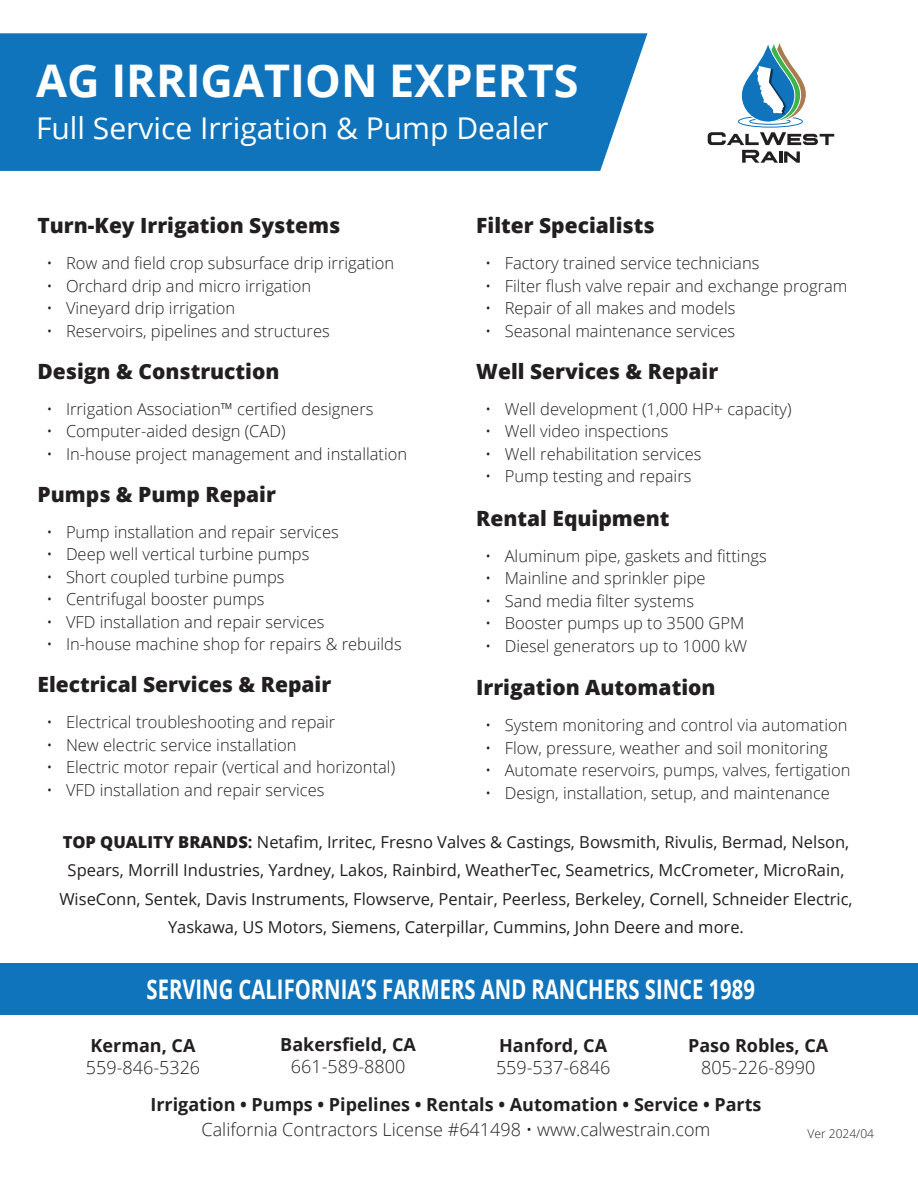
<style>
.page{position:relative;width:918px;height:1188px;background:#fff}
.page>*{position:absolute;margin:0;border:0;box-sizing:border-box;transform-origin:0 0}
.t1{font:700 45px "Open Sans";color:#fff}
.t2{font:30px "Open Sans";color:#fff}
.t3{font:700 27px "Open Sans";color:#fff;scale:.75 1}
.t4{font:800 21px "Open Sans";color:#231f20}
.t5{font:700 18px "Open Sans";color:#231f20}
.t6{font:300 18px "Open Sans";color:#231f20}
.t7{font:300 16.5px "Open Sans";color:#231f20}
.t8{font:16.5px/28.5px "Open Sans";color:#231f20;text-align:center}
.t9{font:300 12px "Open Sans";color:#231f20}
.s1{font-weight:800}
.s2{font-weight:700}
</style>
<div class="page">
<svg style="left:708px;top:132px;width:126px;height:31px"></svg>
<div style="left:749px;top:118px;width:41px;height:7px;border:1px solid #1074bc;border-radius:50%"></div>
<div style="left:738px;top:116px;width:65px;height:12px;border:1px solid #1074bc;border-radius:50%"></div>
<svg style="left:753px;top:41px;width:53px;height:80px"></svg>
<div style="left:752px;top:41px;width:55px;height:80px;border:1px solid #fff;border-radius:27px"></div>
<svg style="left:747px;top:42px;width:54px;height:79px"></svg>
<div style="left:747px;top:42px;width:54px;height:80px;border:1px solid #fff;border-radius:27px"></div>
<svg style="left:741px;top:43px;width:54px;height:79px"></svg>
<div style="left:741px;top:42px;width:54px;height:81px;border:1px solid #fff;border-radius:27px"></div>
<svg style="left:757px;top:66px;width:29px;height:48px"></svg>
<div style="left:0;top:33px;width:648px;height:138px;background:#1074bc"></div>
<div style="left:0;top:963px;width:918px;height:52px;background:#1074bc"></div>
<h1 class="t1" style="left:36px;top:49px;width:544px">AG IRRIGATION EXPERTS</h1>
<h2 class="t2" style="left:36px;top:108px;width:514px">Full Service Irrigation &amp; Pump Dealer</h2>
<p class="t4" style="left:38px;top:209px;width:304px">Turn-Key Irrigation Systems</p>
<p class="t7" style="left:46px;top:252px;width:349px">• Row and field crop subsurface drip irrigation</p>
<p class="t7" style="left:46px;top:274px;width:266px">• Orchard drip and micro irrigation</p>
<p class="t7" style="left:46px;top:297px;width:190px">• Vineyard drip irrigation</p>
<p class="t7" style="left:46px;top:319px;width:285px">• Reservoirs, pipelines and structures</p>
<p class="t4" style="left:38px;top:355px;width:244px">Design &amp; Construction</p>
<p class="t7" style="left:46px;top:397px;width:329px">• Irrigation Association™ certified designers</p>
<p class="t7" style="left:46px;top:420px;width:241px">• Computer-aided design (CAD)</p>
<p class="t7" style="left:46px;top:442px;width:362px">• In-house project management and installation</p>
<p class="t4" style="left:38px;top:478px;width:240px">Pumps &amp; Pump Repair</p>
<p class="t7" style="left:46px;top:520px;width:294px">• Pump installation and repair services</p>
<p class="t7" style="left:46px;top:543px;width:265px">• Deep well vertical turbine pumps</p>
<p class="t7" style="left:46px;top:565px;width:240px">• Short coupled turbine pumps</p>
<p class="t7" style="left:46px;top:588px;width:220px">• Centrifugal booster pumps</p>
<p class="t7" style="left:46px;top:610px;width:280px">• VFD installation and repair services</p>
<p class="t7" style="left:46px;top:633px;width:357px">• In-house machine shop for repairs &amp; rebuilds</p>
<p class="t4" style="left:38px;top:668px;width:295px">Electrical Services &amp; Repair</p>
<p class="t7" style="left:46px;top:711px;width:291px">• Electrical troubleshooting and repair</p>
<p class="t7" style="left:46px;top:733px;width:252px">• New electric service installation</p>
<p class="t7" style="left:46px;top:756px;width:350px">• Electric motor repair (vertical and horizontal)</p>
<p class="t7" style="left:46px;top:778px;width:280px">• VFD installation and repair services</p>
<p class="t4" style="left:476px;top:209px;width:180px">Filter Specialists</p>
<p class="t7" style="left:485px;top:252px;width:276px">• Factory trained service technicians</p>
<p class="t7" style="left:485px;top:274px;width:364px">• Filter flush valve repair and exchange program</p>
<p class="t7" style="left:485px;top:297px;width:252px">• Repair of all makes and models</p>
<p class="t7" style="left:485px;top:319px;width:252px">• Seasonal maintenance services</p>
<p class="t4" style="left:476px;top:355px;width:244px">Well Services &amp; Repair</p>
<p class="t7" style="left:485px;top:397px;width:308px">• Well development (1,000 HP+ capacity)</p>
<p class="t7" style="left:485px;top:420px;width:185px">• Well video inspections</p>
<p class="t7" style="left:485px;top:442px;width:218px">• Well rehabilitation services</p>
<p class="t7" style="left:485px;top:465px;width:208px">• Pump testing and repairs</p>
<p class="t4" style="left:476px;top:502px;width:195px">Rental Equipment</p>
<p class="t7" style="left:485px;top:544px;width:283px">• Aluminum pipe, gaskets and fittings</p>
<p class="t7" style="left:485px;top:567px;width:222px">• Mainline and sprinkler pipe</p>
<p class="t7" style="left:485px;top:589px;width:210px">• Sand media filter systems</p>
<p class="t7" style="left:485px;top:612px;width:261px">• Booster pumps up to 3500 GPM</p>
<p class="t7" style="left:485px;top:634px;width:264px">• Diesel generators up to 1000 kW</p>
<p class="t4" style="left:476px;top:671px;width:241px">Irrigation Automation</p>
<p class="t7" style="left:485px;top:714px;width:364px">• System monitoring and control via automation</p>
<p class="t7" style="left:485px;top:736px;width:344px">• Flow, pressure, weather and soil monitoring</p>
<p class="t7" style="left:485px;top:759px;width:367px">• Automate reservoirs, pumps, valves, fertigation</p>
<p class="t7" style="left:485px;top:781px;width:346px">• Design, installation, setup, and maintenance</p>
<p class="t8" style="left:59px;top:827px;width:795px"><span class="s1">TOP QUALITY BRANDS</span><span class="s2">:</span> Netafim, Irritec, Fresno Valves &amp; Castings, Bowsmith, Rivulis, Bermad, Nelson, Spears, Morrill Industries, Yardney, Lakos, Rainbird, WeatherTec, Seametrics, McCrometer, MicroRain, WiseConn, Sentek, Davis Instruments, Flowserve, Pentair, Peerless, Berkeley, Cornell, Schneider Electric, Yaskawa, US Motors, Siemens, Caterpillar, Cummins, John Deere and more.</p>
<h3 class="t3" style="left:147px;top:970px;width:813px">SERVING CALIFORNIA’S FARMERS AND RANCHERS SINCE 1989</h3>
<p class="t5" style="left:91px;top:1033px;width:106px">Kerman, CA</p>
<p class="t6" style="left:86px;top:1055px;width:116px">559-846-5326</p>
<p class="t5" style="left:280px;top:1032px;width:137px">Bakersfield, CA</p>
<p class="t6" style="left:291px;top:1054px;width:116px">661-589-8800</p>
<p class="t5" style="left:499px;top:1033px;width:109px">Hanford, CA</p>
<p class="t6" style="left:496px;top:1055px;width:116px">559-537-6846</p>
<p class="t5" style="left:688px;top:1033px;width:142px">Paso Robles, CA</p>
<p class="t6" style="left:701px;top:1055px;width:116px">805-226-8990</p>
<p class="t5" style="left:150px;top:1092px;width:613px">Irrigation • Pumps • Pipelines • Rentals • Automation • Service • Parts</p>
<p class="t6" style="left:202px;top:1117px;width:510px">California Contractors License #641498 • www.calwestrain.com</p>
<p class="t9" style="left:808px;top:1125px;width:68px">Ver 2024/04</p>
</div>
